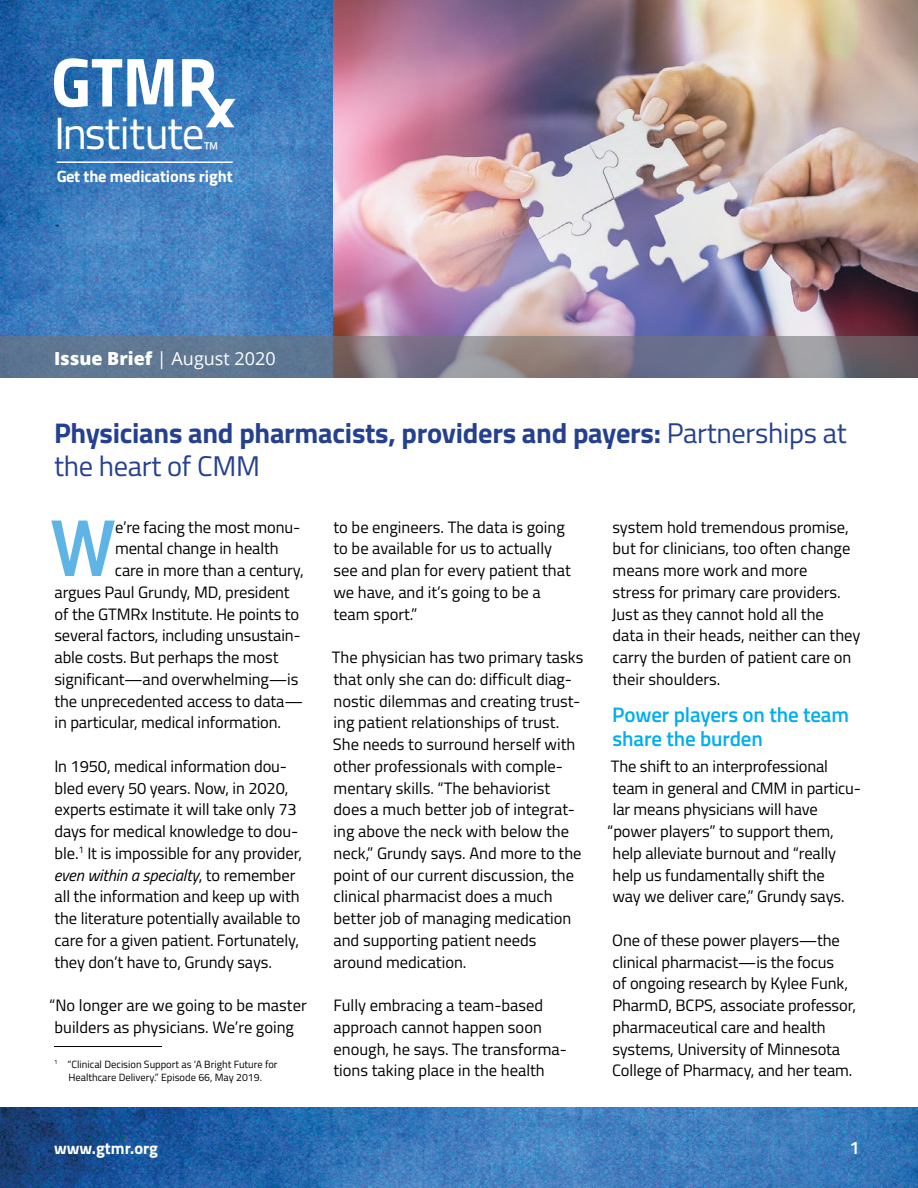
<style>
.page{position:relative;width:918px;height:1188px;background:#fff}
.page>*{position:absolute;margin:0;border:0;box-sizing:border-box;transform-origin:0 0}
.DC{font:600 condensed 76.65px "Avant Garde";color:#5eb4e5}
.t1{font:45.15px "Titillium";letter-spacing:-.03em;color:#fff}
.t2{font:700 28.5px/33px "Titillium";letter-spacing:-.01em;color:#25408f}
.subhead2{font:600 21px/24px "Titillium";letter-spacing:-.005em;color:#00aeef}
.t3{font:18px "Open Sans";color:#fff}
.t4{font:600 18px "Titillium";color:#fff}
.body{font:16.5px/21.8px "Titillium";color:#000}
.DC-2{font:16.5px "Titillium";letter-spacing:-.005em;color:#000}
.t5{font:700 16.5px "Titillium";color:#fff}
.t6{font:700 16.35px "Titillium";letter-spacing:-.005em;color:#fff}
.footnotes{font:10.5px/13.5px "Titillium";color:#000;text-align:center}
.s1{font-weight:800}
.s2{font-weight:400}
.s3{font-style:italic}
</style>
<div class="page">
<img style="left:0;top:0;width:333px;height:337px">
<img style="left:333px;top:0;width:585px;height:337px">
<img style="left:0;top:1107px;width:918px;height:81px">
<svg style="left:0;top:337px;width:918px;height:41px;background:#727789"></svg>
<hr style="left:54px;top:1046px;width:108px;height:1px;background:#000">
<hr style="left:57px;top:161px;width:176px;height:2px;background:#fff">
<svg style="left:54px;top:58px;width:119px;height:49px"></svg>
<svg style="left:182px;top:59px;width:54px;height:68px"></svg>
<p class="t1" style="left:54px;top:100px;width:167px">Institute<sub>™</sub></p>
<p class="t6" style="left:57px;top:163px;width:178px">Get the medications right</p>
<p class="t3" style="left:54px;top:346px;width:223px"><span class="s1">Issue Brief</span> | August 2020</p>
<p class="t2" style="left:54px;top:415px;width:794px">Physicians and pharmacists, providers and payers: <span class="s2">Partnerships at the heart of CMM</span></p>
<p class="DC" style="left:51px;top:502px;width:65px">W</p>
<p class="DC-2" style="left:115px;top:515px;width:187px">e’re facing the most monu-</p>
<p class="DC-2" style="left:115px;top:536px;width:165px">mental change in health</p>
<p class="DC-2" style="left:115px;top:558px;width:190px">care in more than a century,</p>
<p class="DC-2" style="left:55px;top:580px;width:237px">argues Paul Grundy, MD, president</p>
<p class="DC-2" style="left:55px;top:602px;width:246px">of the GTMRx Institute. He points to</p>
<p class="DC-2" style="left:54px;top:623px;width:248px">several factors, including unsustain-</p>
<p class="DC-2" style="left:55px;top:645px;width:226px">able costs. But perhaps the most</p>
<p class="DC-2" style="left:54px;top:667px;width:246px">significant—and overwhelming—is</p>
<p class="DC-2" style="left:55px;top:689px;width:250px">the unprecedented access to data—</p>
<p class="DC-2" style="left:55px;top:710px;width:228px">in particular, medical information.</p>
<p class="body" style="left:54px;top:754px;width:250px">In 1950, medical information dou&shy;bled every 50 years. Now, in 2020, experts estimate it will take only 73 days for medical knowledge to dou&shy;ble.<sup>1</sup> It is impossible for any provider, <span class="s3">even within a specialty</span>, to remember all the information and keep up with the literature potentially available to care for a given patient. Fortunately, they don’t have to, Grundy says.</p>
<p class="body" style="left:49px;top:994px;width:259px;text-align:center">“No longer are we going to be master builders as physicians. We’re going</p>
<p class="footnotes" style="left:54px;top:1057px;width:225px"><sup>1</sup> “Clinical Decision Support as ‘A Bright Future for<br>Healthcare Delivery.” Episode 66, May 2019.</p>
<p class="body" style="left:333px;top:515px;width:239px">to be engineers. The data is going to be available for us to actually see and plan for every patient that we have, and it’s going to be a team sport.”</p>
<p class="body" style="left:332px;top:646px;width:253px">The physician has two primary tasks that only she can do: difficult diag&shy;nostic dilemmas and creating trust&shy;ing patient relationships of trust.<br>She needs to surround herself with other professionals with comple&shy;mentary skills. “The behaviorist does a much better job of integrat&shy;ing above the neck with below the neck,” Grundy says. And more to the point of our current discussion, the clinical pharmacist does a much better job of managing medication and supporting patient needs around medication.</p>
<p class="body" style="left:333px;top:994px;width:235px">Fully embracing a team-based approach cannot happen soon enough, he says. The transforma&shy;tions taking place in the health</p>
<p class="body" style="left:612px;top:515px;width:250px">system hold tremendous promise, but for clinicians, too often change means more work and more<br>stress for primary care providers.<br>Just as they cannot hold all the<br>data in their heads, neither can they carry the burden of patient care on their shoulders.</p>
<p class="subhead2" style="left:612px;top:701px;width:238px">Power players on the team share the burden</p>
<p class="body" style="left:611px;top:754px;width:219px">The shift to an interprofessional</p>
<p class="body" style="left:613px;top:776px;width:250px">team in general and CMM in particu-</p>
<p class="body" style="left:613px;top:798px;width:207px">lar means physicians will have</p>
<p class="body" style="left:607px;top:820px;width:228px">“power players” to support them,</p>
<p class="body" style="left:613px;top:841px;width:225px">help alleviate burnout and “really</p>
<p class="body" style="left:613px;top:863px;width:214px">help us fundamentally shift the</p>
<p class="body" style="left:612px;top:885px;width:234px">way we deliver care,” Grundy says.</p>
<p class="body" style="left:612px;top:928px;width:245px">One of these power players—the clinical pharmacist—is the focus<br>of ongoing research by Kylee Funk, PharmD, BCPS, associate professor, pharmaceutical care and health systems, University of Minnesota College of Pharmacy, and her team.</p>
<p class="t5" style="left:54px;top:1136px;width:106px">www.gtmr.org</p>
<p class="t4" style="left:849px;top:1134px;width:12px">1</p>
</div>
